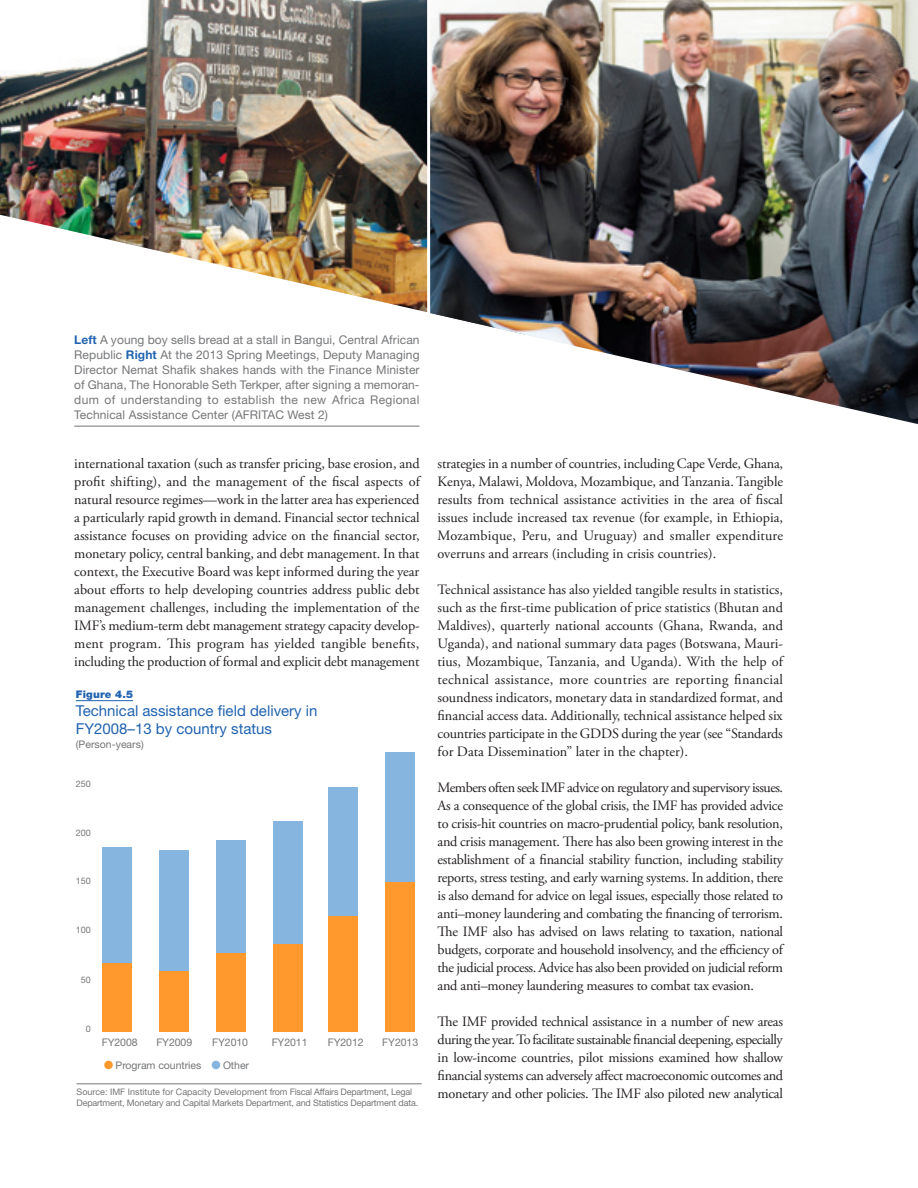
<style>
.page{position:relative;width:918px;height:1188px;background:#fff}
.page>*{position:absolute;margin:0;border:0;box-sizing:border-box;transform-origin:0 0}
.table__figure_head{font:15px/18px "Helvetica Neue";color:#2163b0}
.body_text{font:14.25px/18px "Adobe Garamond Pro";letter-spacing:-.015em;color:#231f20;text-align:justify}
.photo_captions_top_i{font:12px/15px "Helvetica Neue";letter-spacing:.01em;color:#757678;text-align:justify}
.table_text{font:10.5px "Helvetica Neue";letter-spacing:-.005em;color:#757678}
.table__figure_subhea{font:10.5px "Helvetica Neue";color:#757678}
.box__table__figure_n{font:900 10.5px "Helvetica Neue";letter-spacing:.02em;color:#2163b0}
.table__figure_source{font:9px/10.5px "Helvetica Neue";letter-spacing:-.02em;color:#757678}
.x-axis_numerals{font:9px "Helvetica Neue";color:#757678}
.s1{font-weight:700;color:#2163b0}
</style>
<div class="page">
<img style="left:0;top:0;width:427px;height:312px">
<img style="left:430px;top:0;width:488px;height:424px">
<hr style="left:76px;top:700px;width:57px;height:1px;background:#2163b0">
<div style="left:104px;top:1061px;width:9px;height:8px;background:#ff992e;border-radius:50%"></div>
<div style="left:212px;top:1061px;width:8px;height:8px;background:#86b5e0;border-radius:50%"></div>
<hr style="left:77px;top:1083px;width:345px;height:1px;background:#757678">
<div style="left:273px;top:904px;width:29px;height:128px;background:#ff992e"></div>
<div style="left:216px;top:907px;width:29px;height:125px;background:#ff992e"></div>
<div style="left:159px;top:904px;width:29px;height:128px;background:#ff992e"></div>
<div style="left:102px;top:906px;width:29px;height:126px;background:#ff992e"></div>
<div style="left:273px;top:822px;width:29px;height:122px;background:#86b5e0"></div>
<div style="left:216px;top:840px;width:29px;height:113px;background:#86b5e0"></div>
<div style="left:159px;top:850px;width:29px;height:121px;background:#86b5e0"></div>
<div style="left:102px;top:847px;width:29px;height:115px;background:#86b5e0"></div>
<div style="left:328px;top:897px;width:29px;height:135px;background:#ff992e"></div>
<div style="left:328px;top:787px;width:29px;height:128px;background:#86b5e0"></div>
<div style="left:385px;top:753px;width:29px;height:144px;background:#86b5e0"></div>
<div style="left:385px;top:882px;width:29px;height:150px;background:#ff992e"></div>
<hr style="left:74px;top:426px;width:346px;height:1px;background:#757678">
<p class="photo_captions_top_i" style="left:74px;top:332px;width:347px"><span class="s1">Left</span> A young boy sells bread at a stall in Bangui, Central African Republic <span class="s1">Right</span> At the 2013 Spring Meetings, Deputy Managing Director Nemat Shafik shakes hands with the Finance Minister of Ghana, The Honorable Seth Terkper, after signing a memoran&shy;dum of understanding to establish the new Africa Regional Technical Assistance Center (AFRITAC West 2)</p>
<p class="body_text" style="left:74px;top:455px;width:347px">international taxation (such as transfer pricing, base erosion, and profit shifting), and the management of the fiscal aspects of natural resource regimes—work in the latter area has experienced a particularly rapid growth in demand. Financial sector technical assistance focuses on providing advice on the financial sector, monetary policy, central banking, and debt management. In that context, the Executive Board was kept informed during the year about efforts to help developing countries address public debt management challenges, including the implementation of the IMF’s medium-term debt management strategy capacity develop&shy;ment program. This program has yielded tangible benefits, including the production of formal and explicit debt management</p>
<p class="body_text" style="left:438px;top:455px;width:347px">strategies in a number of countries, including Cape Verde, Ghana, Kenya, Malawi, Moldova, Mozambique, and Tanzania. Tangible results from technical assistance activities in the area of fiscal issues include increased tax revenue (for example, in Ethiopia, Mozambique, Peru, and Uruguay) and smaller expenditure overruns and arrears (including in crisis countries).</p>
<p class="body_text" style="left:438px;top:581px;width:347px">Technical assistance has also yielded tangible results in statistics, such as the first-time publication of price statistics (Bhutan and Maldives), quarterly national accounts (Ghana, Rwanda, and Uganda), and national summary data pages (Botswana, Mauri&shy;tius, Mozambique, Tanzania, and Uganda). With the help of technical assistance, more countries are reporting financial soundness indicators, monetary data in standardized format, and financial access data. Additionally, technical assistance helped six countries participate in the GDDS during the year (see “Standards for Data Dissemination” later in the chapter).</p>
<p class="body_text" style="left:438px;top:779px;width:347px">Members often seek IMF advice on regulatory and supervisory issues.<br>As a consequence of the global crisis, the IMF has provided advice to crisis-hit countries on macro-prudential policy, bank resolution, and crisis management. There has also been growing interest in the establishment of a financial stability function, including stability reports, stress testing, and early warning systems. In addition, there is also demand for advice on legal issues, especially those related to anti–money laundering and combating the financing of terrorism.<br>The IMF also has advised on laws relating to taxation, national budgets, corporate and household insolvency, and the efficiency of the judicial process. Advice has also been provided on judicial reform and anti–money laundering measures to combat tax evasion.</p>
<p class="body_text" style="left:438px;top:1013px;width:347px">The IMF provided technical assistance in a number of new areas during the year. To facilitate sustainable financial deepening, especially in low-income countries, pilot missions examined how shallow financial systems can adversely affect macroeconomic outcomes and monetary and other policies. The IMF also piloted new analytical</p>
<p class="box__table__figure_n" style="left:76px;top:688px;width:59px">Figure 4.5</p>
<p class="table__figure_head" style="left:76px;top:702px;width:243px">Technical assistance field delivery in<br>FY2008–13 by country status</p>
<p class="table__figure_subhea" style="left:76px;top:738px;width:69px">(Person-years)</p>
<p class="x-axis_numerals" style="left:76px;top:779px;width:17px">250</p>
<p class="x-axis_numerals" style="left:76px;top:828px;width:17px">200</p>
<p class="x-axis_numerals" style="left:76px;top:876px;width:17px">150</p>
<p class="x-axis_numerals" style="left:76px;top:924px;width:17px">100</p>
<p class="x-axis_numerals" style="left:81px;top:974px;width:12px">50</p>
<p class="x-axis_numerals" style="left:86px;top:1023px;width:7px">0</p>
<p class="table_text" style="left:102px;top:1036px;width:37px">FY2008</p>
<p class="table_text" style="left:156px;top:1036px;width:37px">FY2009</p>
<p class="table_text" style="left:212px;top:1036px;width:37px">FY2010</p>
<p class="table_text" style="left:272px;top:1036px;width:37px">FY2011</p>
<p class="table_text" style="left:328px;top:1036px;width:37px">FY2012</p>
<p class="table_text" style="left:382px;top:1036px;width:37px">FY2013</p>
<p class="table_text" style="left:116px;top:1059px;width:87px">Program countries</p>
<p class="table_text" style="left:223px;top:1059px;width:28px">Other</p>
<p class="table__figure_source" style="left:77px;top:1086px;width:343px">Source: IMF Institute for Capacity Development from Fiscal Affairs Department, Legal<br>Department, Monetary and Capital Markets Department, and Statistics Department data.</p>
</div>
